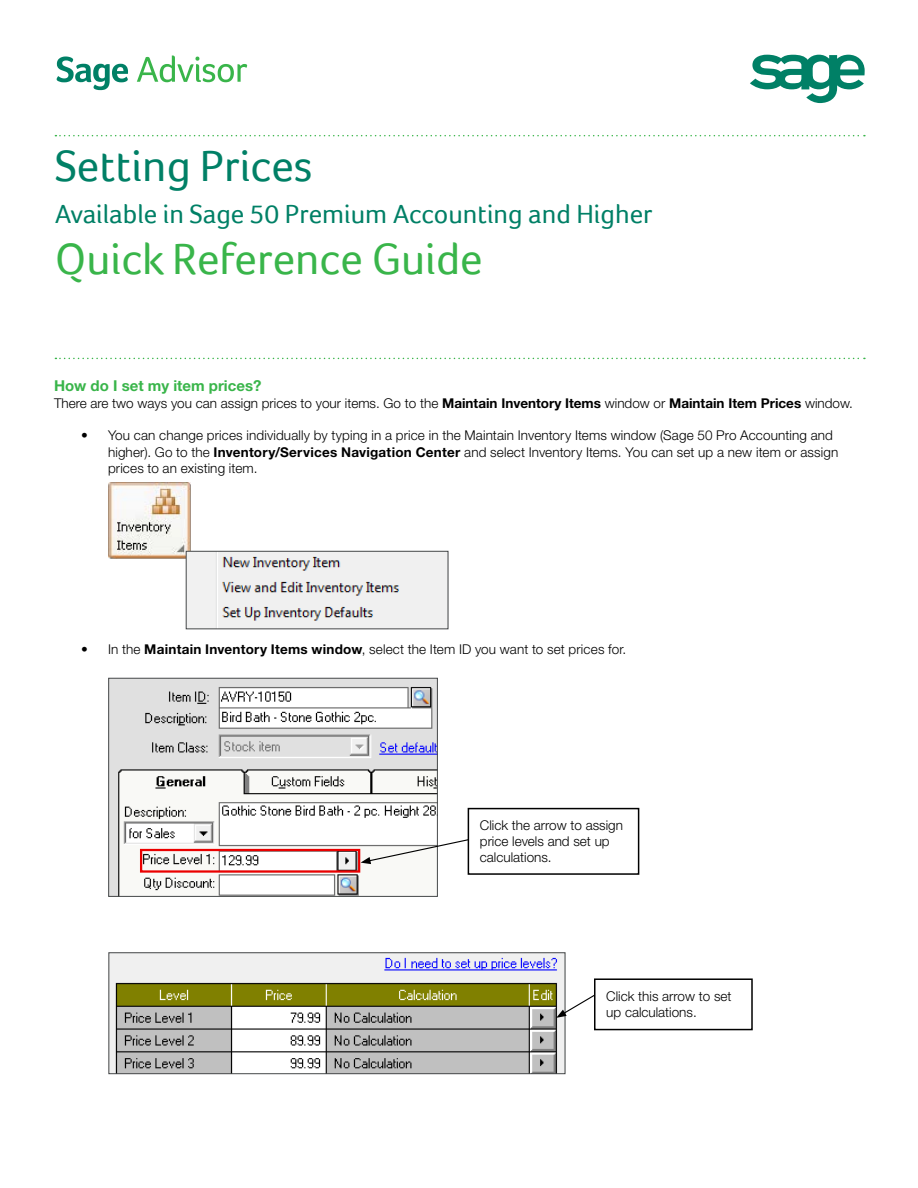
<style>
.page{position:relative;width:918px;height:1188px;background:#fff}
.page>*{position:absolute;margin:0;border:0;box-sizing:border-box;transform-origin:0 0}
.t1{font:45px "Foco";color:#39b54a}
.t2{font:45px "Foco";color:#008066}
.t3{font:27px "Foco";color:#008066}
.t4{font:700 15px "Helvetica Neue LT Std";color:#39b54a}
.t5{font:300 13.5px/16.2px "Helvetica Neue LT Std";color:#000}
.s1{font-weight:700}
</style>
<div class="page">
<svg style="left:55px;top:135px;width:810px;height:1px"></svg>
<svg style="left:55px;top:358px;width:810px;height:1px"></svg>
<svg style="left:750px;top:55px;width:115px;height:48px"></svg>
<svg style="left:57px;top:56px;width:71px;height:34px"></svg>
<svg style="left:137px;top:56px;width:110px;height:26px"></svg>
<img style="left:109px;top:483px;width:82px;height:75px">
<img style="left:188px;top:553px;width:258px;height:74px">
<div style="left:186px;top:551px;width:262px;height:78px;border:1px solid #454849"></div>
<img style="left:110px;top:680px;width:326px;height:215px">
<div style="left:108px;top:678px;width:330px;height:219px;border:1px solid #454849"></div>
<div style="left:140px;top:849px;width:220px;height:24px;border:2px solid #eb0000"></div>
<svg style="left:361px;top:838px;width:107px;height:26px"></svg>
<div style="left:468px;top:808px;width:171px;height:67px;border:2px solid #000"></div>
<img style="left:111px;top:955px;width:452px;height:117px">
<div style="left:109px;top:953px;width:456px;height:121px;border:1px solid #454849"></div>
<svg style="left:556px;top:988px;width:38px;height:30px"></svg>
<div style="left:594px;top:978px;width:159px;height:52px;border:2px solid #000"></div>
<h1 class="t2" style="left:55px;top:140px;width:260px">Setting Prices</h1>
<h2 class="t3" style="left:55px;top:198px;width:599px">Available in Sage 50 Premium Accounting and Higher</h2>
<h1 class="t1" style="left:55px;top:233px;width:430px">Quick Reference Guide</h1>
<p class="t4" style="left:54px;top:376px;width:209px">How do I set my item prices?</p>
<p class="t5" style="left:54px;top:394px;width:801px">There are two ways you can assign prices to your items. Go to the <span class="s1">Maintain Inventory Items</span> window or <span class="s1">Maintain Item Prices</span> window.</p>
<p class="t5" style="left:108px;top:427px;width:732px;text-indent:-27px">• You can change prices individually by typing in a price in the Maintain Inventory Items window (Sage 50 Pro Accounting and higher). Go to the <span class="s1">Inventory/Services Navigation Center</span> and select Inventory Items. You can set up a new item or assign prices to an existing item.</p>
<p class="t5" style="left:81px;top:640px;width:547px">• In the <span class="s1">Maintain Inventory Items window</span>, select the Item ID you want to set prices for.</p>
<p class="t5" style="left:480px;top:817px;width:145px">Click the arrow to assign price levels and set up calculations.</p>
<p class="t5" style="left:606px;top:988px;width:127px">Click this arrow to set up calculations.</p>
</div>
